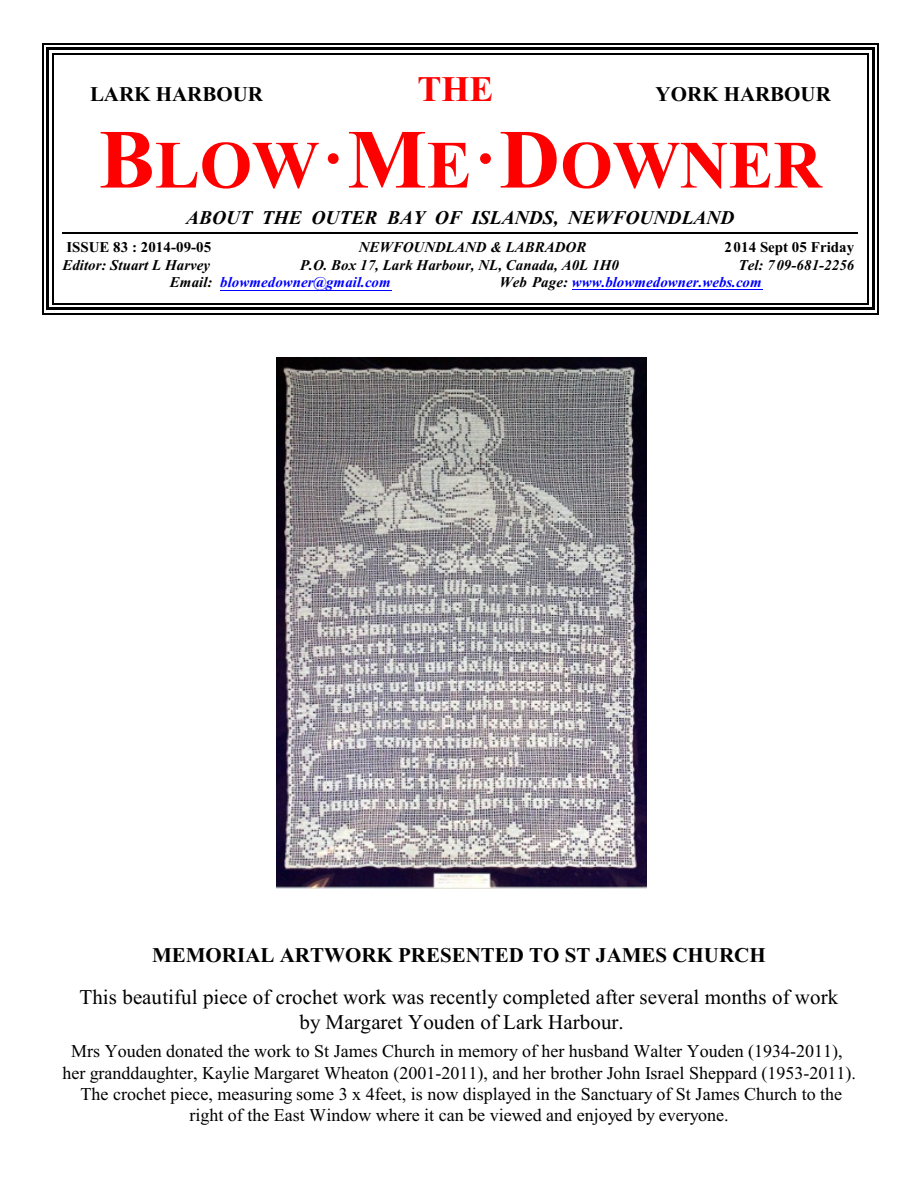
<style>
.page{position:relative;width:918px;height:1188px;background:#fff}
.page>*{position:absolute;margin:0;border:0;box-sizing:border-box;transform-origin:0 0}
.t1{font:700 67.5px "Times New Roman";letter-spacing:-.005em;color:#f00}
.t2{font:700 36px "Times New Roman";color:#f00}
.t3{font:21px/24.6px "Times New Roman";color:#000;text-align:center}
.t4{font:700 21px "Times New Roman";color:#000}
.t5{font:italic 700 19.5px "Times New Roman";color:#000}
.t6{font:18px/21.3px "Times New Roman";color:#000;text-align:center}
.t7{font:italic 700 15px "Times New Roman";color:#000}
.t8{font:italic 700 15px "Times New Roman";color:#00f}
.t9{font:700 15px "Times New Roman";color:#000}
.s1{font-size:84px}
.s2{color:#000}
</style>
<div class="page">
<img style="left:276px;top:357px;width:371px;height:531px">
<hr style="left:220px;top:290px;width:171px;height:1px;background:#00f">
<hr style="left:572px;top:289px;width:190px;height:1px;background:#00f">
<hr style="left:62px;top:232px;width:796px;height:2px;background:#000">
<hr style="left:52px;top:53px;width:1px;height:252px;background:#000">
<hr style="left:868px;top:53px;width:1px;height:252px;background:#000">
<hr style="left:52px;top:53px;width:817px;height:1px;background:#000">
<hr style="left:52px;top:303px;width:817px;height:2px;background:#000">
<hr style="left:46px;top:47px;width:3px;height:263px;background:#000">
<hr style="left:872px;top:47px;width:2px;height:263px;background:#000">
<hr style="left:46px;top:47px;width:828px;height:3px;background:#000">
<hr style="left:46px;top:308px;width:828px;height:2px;background:#000">
<hr style="left:42px;top:43px;width:2px;height:271px;background:#000">
<hr style="left:877px;top:43px;width:2px;height:271px;background:#000">
<hr style="left:42px;top:43px;width:836px;height:1px;background:#000">
<hr style="left:42px;top:313px;width:836px;height:1px;background:#000">
<p class="t4" style="left:90px;top:87px;width:175px">LARK HARBOUR</p>
<h2 class="t2" style="left:418px;top:77px;width:78px">THE</h2>
<p class="t4" style="left:656px;top:87px;width:177px">YORK HARBOUR</p>
<h1 class="t1" style="left:99px;top:142px;width:725px"><span class="s1">B</span>LOW<span class="s1">·M</span>E<span class="s1">·D</span>OWNER</h1>
<p class="t5" style="left:186px;top:211px;width:550px">ABOUT THE OUTER BAY OF ISLANDS, NEWFOUNDLAND</p>
<p class="t9" style="left:66px;top:242px;width:146px">ISSUE 83 : 2014-09-05</p>
<p class="t7" style="left:359px;top:242px;width:229px">NEWFOUNDLAND &amp; LABRADOR</p>
<p class="t9" style="left:724px;top:242px;width:131px">2014 Sept 05 Friday</p>
<p class="t7" style="left:62px;top:260px;width:149px">Editor: Stuart L Harvey</p>
<p class="t7" style="left:300px;top:260px;width:320px">P.O. Box 17, Lark Harbour, NL, Canada, A0L 1H0</p>
<p class="t7" style="left:739px;top:260px;width:117px">Tel: 709-681-2256</p>
<p class="t8" style="left:170px;top:277px;width:223px"><span class="s2">Email:</span> blowmedowner@gmail.com</p>
<p class="t8" style="left:499px;top:277px;width:264px"><span class="s2">Web Page:</span> www.blowmedowner.webs.com</p>
<p class="t4" style="left:152px;top:948px;width:615px">MEMORIAL ARTWORK PRESENTED TO ST JAMES CHURCH</p>
<p class="t3" style="left:80px;top:987px;width:760px">This beautiful piece of crochet work was recently completed after several months of work by Margaret Youden of Lark Harbour.</p>
<p class="t6" style="left:62px;top:1042px;width:795px">Mrs Youden donated the work to St James Church in memory of her husband Walter Youden (1934-2011), her granddaughter, Kaylie Margaret Wheaton (2001-2011), and her brother John Israel Sheppard (1953-2011).<br>The crochet piece, measuring some 3 x 4feet, is now displayed in the Sanctuary of St James Church to the right of the East Window where it can be viewed and enjoyed by everyone.</p>
</div>
